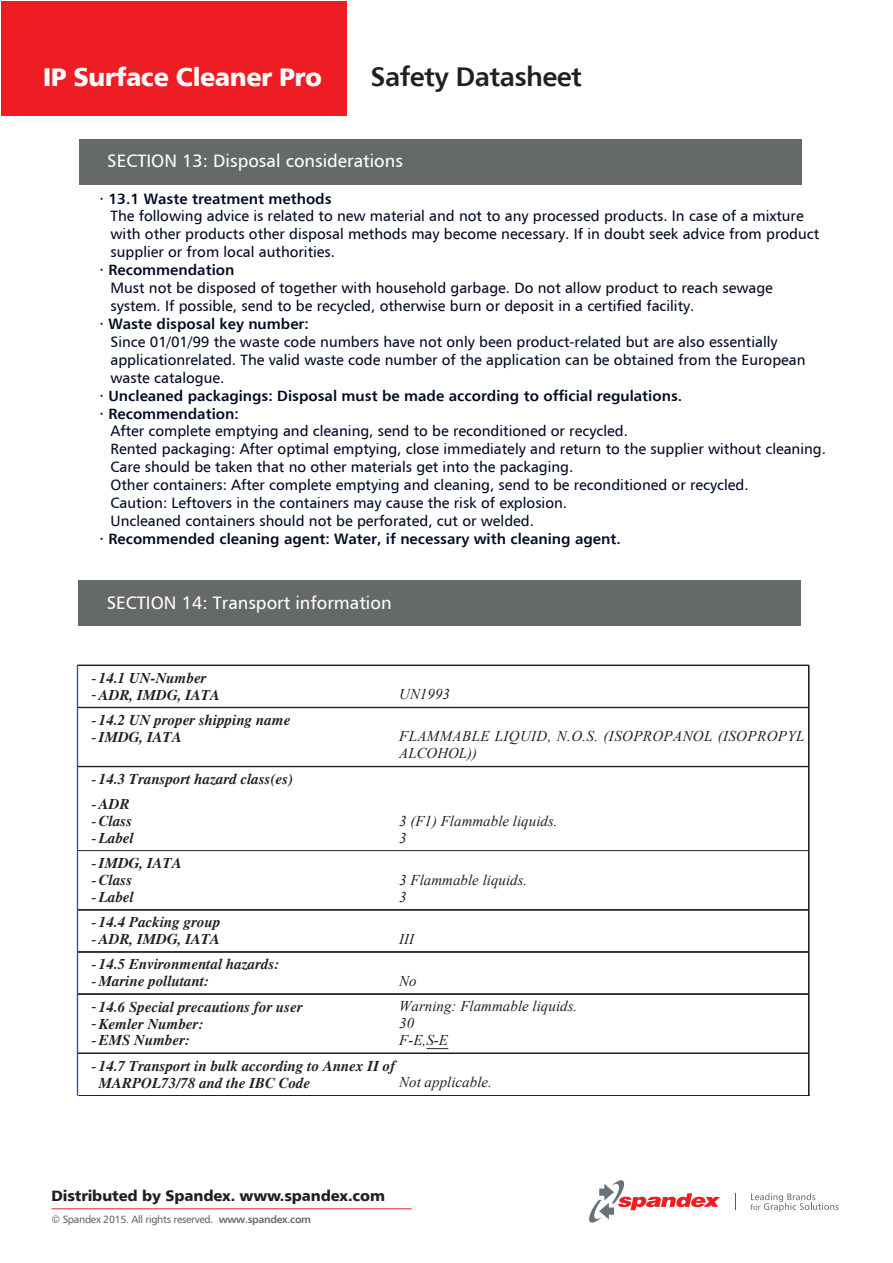
<style>
.page{position:relative;width:893px;height:1263px;background:#fff}
.page>*{position:absolute;margin:0;border:0;box-sizing:border-box;transform-origin:0 0}
.t1{font:27px "Humanist 777 AT Bold B";letter-spacing:-.02em;color:#231f20}
.t2{font:25.5px "Humanist 777 AT Black B";letter-spacing:-.02em;color:#fff}
.t3{font:18px "Humanist 777 AT Roman B";color:#fff}
.t4{font:15px/17.9px "Humanist 777 AT Roman B";color:#010a23}
.t5{font:italic 700 15px/16.8px "Times";color:#231f20}
.t6{font:15px/17.9px "Humanist 777 AT Bold B";color:#010a23}
.t7{font:italic 15px "Times New Roman";letter-spacing:.005em;color:#231f20}
.t8{font:italic 15px/17px "Times New Roman";letter-spacing:.03em;color:#231f20}
.t9{font:15px "Humanist 777 AT Black B";letter-spacing:-.01em;color:#231f20}
.t10{font:10.5px "Humanist 777 AT Roman B";letter-spacing:-.03em;color:#5e696f}
.s1{font-family:"Times New Roman";font-weight:400}
.s2{font-family:"Humanist 777 AT Bold B"}
</style>
<div class="page">
<div style="left:1px;top:1px;width:345px;height:115px;background:#ee1d23"></div>
<hr style="left:52px;top:1208px;width:360px;height:1px;background:#ee1d23">
<div style="left:79px;top:139px;width:723px;height:45px;background:#656969"></div>
<div style="left:78px;top:581px;width:723px;height:45px;background:#656969"></div>
<hr style="left:77px;top:665px;width:732px;height:1px;background:#231f20">
<hr style="left:77px;top:707px;width:732px;height:1px;background:#231f20">
<hr style="left:77px;top:766px;width:732px;height:1px;background:#231f20">
<hr style="left:77px;top:850px;width:732px;height:1px;background:#231f20">
<hr style="left:77px;top:909px;width:732px;height:1px;background:#231f20">
<hr style="left:77px;top:910px;width:732px;height:1px;background:#231f20">
<hr style="left:77px;top:951px;width:732px;height:1px;background:#231f20">
<hr style="left:77px;top:952px;width:732px;height:1px;background:#231f20">
<hr style="left:77px;top:994px;width:732px;height:1px;background:#231f20">
<svg style="left:427px;top:1048px;width:21px;height:1px"></svg>
<hr style="left:77px;top:1053px;width:732px;height:1px;background:#231f20">
<hr style="left:77px;top:665px;width:1px;height:430px;background:#2056a6">
<hr style="left:808px;top:665px;width:1px;height:430px;background:#231f20">
<hr style="left:809px;top:665px;width:1px;height:430px;background:#231f20">
<hr style="left:78px;top:1095px;width:732px;height:1px;background:#231f20">
<svg style="left:589px;top:1180px;width:131px;height:43px"></svg>
<svg style="left:750px;top:1193px;width:89px;height:19px"></svg>
<svg style="left:735px;top:1193px;width:1px;height:17px"></svg>
<h2 class="t2" style="left:43px;top:61px;width:280px">IP Surface Cleaner Pro</h2>
<h1 class="t1" style="left:371px;top:59px;width:213px">Safety Datasheet</h1>
<p class="t3" style="left:107px;top:150px;width:297px">SECTION 13: Disposal considerations</p>
<p class="t6" style="left:100px;top:189px;width:234px">· 13.1 Waste treatment methods</p>
<p class="t4" style="left:111px;top:207px;width:710px">The following advice is related to new material and not to any processed products. In case of a mixture with other products other disposal methods may become necessary. If in doubt seek advice from product supplier or from local authorities.</p>
<p class="t6" style="left:100px;top:261px;width:136px">· Recommendation</p>
<p class="t4" style="left:111px;top:279px;width:664px">Must not be disposed of together with household garbage. Do not allow product to reach sewage system. If possible, send to be recycled, otherwise burn or deposit in a certified facility.</p>
<p class="t6" style="left:100px;top:314px;width:211px">· Waste disposal key number:</p>
<p class="t4" style="left:111px;top:332px;width:696px">Since 01/01/99 the waste code numbers have not only been product-related but are also essentially applicationrelated. The valid waste code number of the application can be obtained from the European waste catalogue.</p>
<p class="t6" style="left:100px;top:386px;width:584px">· Uncleaned packagings: Disposal must be made according to official regulations. · Recommendation:</p>
<p class="t4" style="left:111px;top:422px;width:717px">After complete emptying and cleaning, send to be reconditioned or recycled.<br>Rented packaging: After optimal emptying, close immediately and return to the supplier without cleaning.<br>Care should be taken that no other materials get into the packaging.<br>Other containers: After complete emptying and cleaning, send to be reconditioned or recycled.<br>Caution: Leftovers in the containers may cause the risk of explosion.<br>Uncleaned containers should not be perforated, cut or welded.</p>
<p class="t6" style="left:100px;top:529px;width:523px">· Recommended cleaning agent: Water, if necessary with cleaning agent.</p>
<p class="t3" style="left:107px;top:591px;width:286px">SECTION 14: Transport information</p>
<p class="t5" style="left:91px;top:670px;width:117px"><span class="s1">-</span> 14.1 UN-Number</p>
<p class="t5" style="left:91px;top:686px;width:130px"><span class="s1">-</span> ADR, IMDG, IATA</p>
<p class="t7" style="left:399px;top:684px;width:52px">UN1993</p>
<p class="t5" style="left:91px;top:712px;width:201px"><span class="s1">-</span> 14.2 UN proper shipping name</p>
<p class="t5" style="left:91px;top:729px;width:92px"><span class="s1">-</span> IMDG, IATA</p>
<p class="t8" style="left:399px;top:727px;width:407px">FLAMMABLE LIQUID, N.O.S. (ISOPROPANOL (ISOPROPYL<br>ALCOHOL))</p>
<p class="t5" style="left:91px;top:771px;width:203px"><span class="s1">-</span> 14.3 Transport hazard class(es)</p>
<p class="t5" style="left:91px;top:796px;width:40px"><span class="s1">-</span> ADR</p>
<p class="t5" style="left:91px;top:813px;width:42px"><span class="s1">-</span> Class</p>
<p class="t7" style="left:399px;top:810px;width:160px">3 (F1) Flammable liquids.</p>
<p class="t5" style="left:91px;top:830px;width:44px"><span class="s1">-</span> Label</p>
<p class="t7" style="left:399px;top:827px;width:9px">3</p>
<p class="t5" style="left:91px;top:855px;width:92px"><span class="s1">-</span> IMDG, IATA</p>
<p class="t5" style="left:91px;top:872px;width:42px"><span class="s1">-</span> Class</p>
<p class="t7" style="left:399px;top:869px;width:130px">3 Flammable liquids.</p>
<p class="t5" style="left:91px;top:889px;width:44px"><span class="s1">-</span> Label</p>
<p class="t7" style="left:399px;top:886px;width:9px">3</p>
<p class="t5" style="left:91px;top:914px;width:131px"><span class="s1">-</span> 14.4 Packing group</p>
<p class="t5" style="left:91px;top:931px;width:130px"><span class="s1">-</span> ADR, IMDG, IATA</p>
<p class="t7" style="left:399px;top:928px;width:17px">III</p>
<p class="t5" style="left:91px;top:956px;width:190px"><span class="s1">-</span> 14.5 Environmental hazards:</p>
<p class="t5" style="left:91px;top:973px;width:119px"><span class="s1">-</span> Marine pollutant:</p>
<p class="t7" style="left:399px;top:970px;width:19px">No</p>
<p class="t5" style="left:91px;top:998px;width:213px"><span class="s1">-</span> 14.6 Special precautions for user</p>
<p class="t7" style="left:399px;top:996px;width:179px">Warning: Flammable liquids.</p>
<p class="t5" style="left:91px;top:1015px;width:114px"><span class="s1">-</span> Kemler Number:</p>
<p class="t7" style="left:399px;top:1013px;width:17px">30</p>
<p class="t5" style="left:91px;top:1032px;width:100px"><span class="s1">-</span> EMS Number:</p>
<p class="t7" style="left:399px;top:1030px;width:50px">F-E,S-E</p>
<p class="t5" style="left:99px;top:1058px;width:298px;text-indent:-8px"><span class="s1">-</span> 14.7 Transport in bulk according to Annex II of<br>MARPOL73/78 and the IBC Code</p>
<p class="t7" style="left:399px;top:1072px;width:94px">Not applicable.</p>
<p class="t9" style="left:52px;top:1186px;width:335px">Distributed by Spandex. www.spandex.com</p>
<p class="t10" style="left:52px;top:1213px;width:261px">© Spandex 2015. All rights reserved. <span class="s2">www.spandex.com</span></p>
</div>
